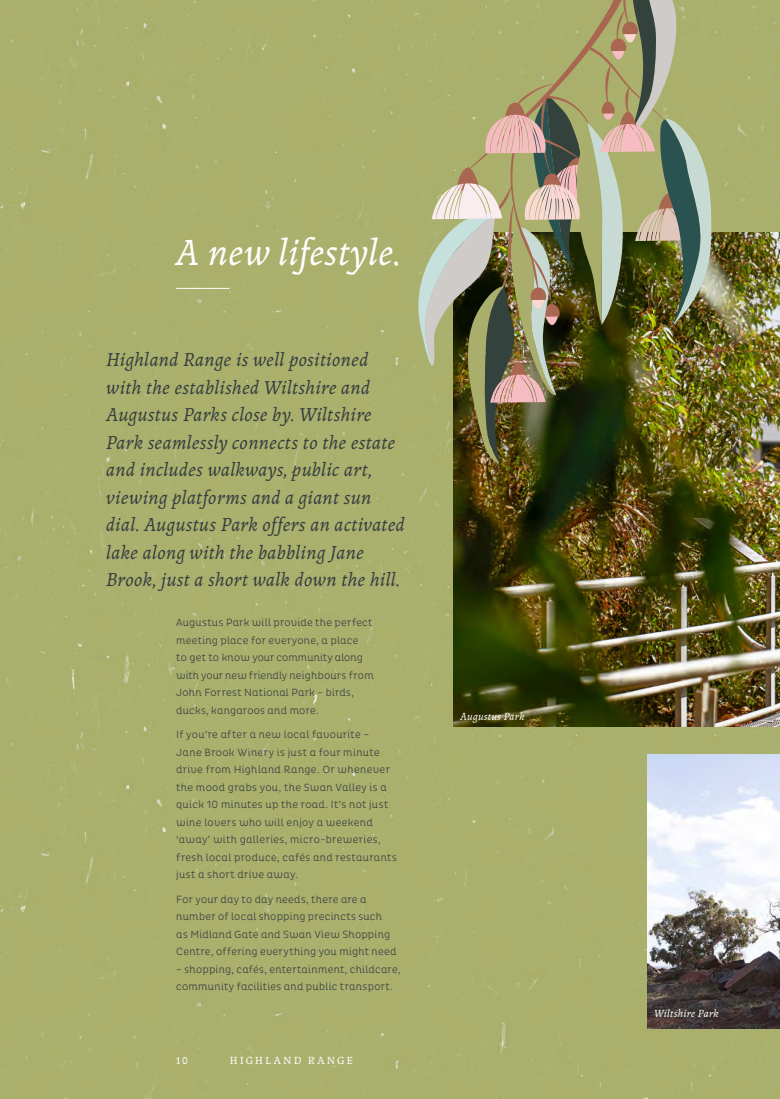
<style>
.page{position:relative;width:780px;height:1099px;background:#fff}
.page>*{position:absolute;margin:0;border:0;box-sizing:border-box;transform-origin:0 0}
.t1{font:italic 43.75px "Landa";letter-spacing:.01em;color:#fff}
.Intro_copy-18pt{font:italic 22.5px/27.5px "Landa";letter-spacing:.015em;color:#353d40}
.t2{font:italic 12.5px "Landa";letter-spacing:.02em;color:#fff}
.t3{font:12.5px "Landa";letter-spacing:.145em;color:#fff}
.body_copy-8_5pt{font:300 10.62px/17.5px "Pluto Cond";letter-spacing:.025em;color:#353d40}
</style>
<div class="page">
<div style="left:0;top:0;width:780px;height:1098px;background:#aab06d"></div>
<hr style="left:176px;top:288px;width:53px;height:1px;background:#fff">
<img style="left:647px;top:754px;width:133px;height:274px">
<img style="left:453px;top:232px;width:327px;height:494px">
<img style="left:418px;top:0;width:293px;height:463px">
<p class="t1" style="left:175px;top:225px;width:226px">A new lifestyle.</p>
<p class="Intro_copy-18pt" style="left:106px;top:345px;width:300px">Highland Range is well positioned with the established Wiltshire and Augustus Parks close by. Wiltshire Park seamlessly connects to the estate and includes walkways, public art, viewing platforms and a giant sun dial. Augustus Park offers an activated lake along with the babbling Jane Brook, just a short walk down the hill.</p>
<p class="body_copy-8_5pt" style="left:176px;top:614px;width:199px">Augustus Park will provide the perfect meeting place for everyone, a place<br>to get to know your community along with your new friendly neighbours from John Forrest National Park – birds, ducks, kangaroos and more.</p>
<p class="body_copy-8_5pt" style="left:176px;top:726px;width:222px">If you’re after a new local favourite – Jane Brook Winery is just a four minute drive from Highland Range. Or whenever the mood grabs you, the Swan Valley is a quick 10 minutes up the road. It’s not just wine lovers who will enjoy a weekend ‘away’ with galleries, micro-breweries, fresh local produce, cafés and restaurants just a short drive away.</p>
<p class="body_copy-8_5pt" style="left:176px;top:890px;width:222px">For your day to day needs, there are a number of local shopping precincts such<br>as Midland Gate and Swan View Shopping Centre, offering everything you might need</p>
<p class="body_copy-8_5pt" style="left:176px;top:960px;width:226px">– shopping, cafés, entertainment, childcare, community facilities and public transport.</p>
<p class="t3" style="left:176px;top:1052px;width:13px">10</p>
<p class="t3" style="left:229px;top:1052px;width:125px">HIGHLAND RANGE</p>
<p class="t2" style="left:460px;top:708px;width:66px">Augustus Park</p>
<p class="t2" style="left:654px;top:1006px;width:66px">Wiltshire Park</p>
</div>
